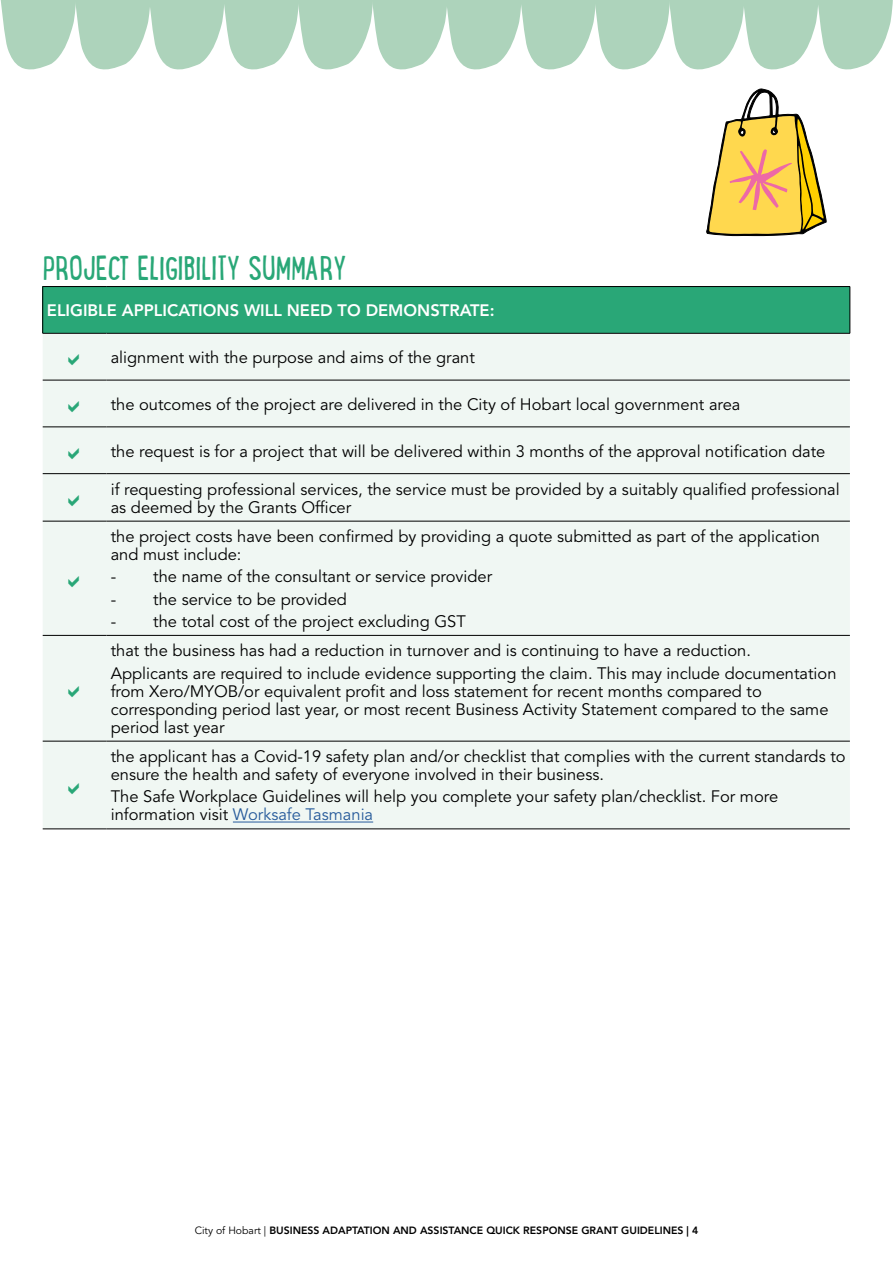
<style>
.page{position:relative;width:893px;height:1263px;background:#fff}
.page>*{position:absolute;margin:0;border:0;box-sizing:border-box;transform-origin:0 0}
.t1{font:36px "Lunch Box";letter-spacing:-.015em;color:#29a777}
.t2{font:16.5px/18px "Avenir LT Std";color:#000}
.t3{font:800 16.5px "Avenir LT Std";color:#fff}
.t4{font:800 10.5px "Avenir LT Std";color:#000}
.s1{color:#275b9b}
.s2{font-weight:400}
</style>
<div class="page">
<svg style="left:0;top:0;width:893px;height:237px"></svg>
<div style="left:43px;top:287px;width:807px;height:46px;background:#29a777"></div>
<div style="left:43px;top:334px;width:807px;height:495px;background:#f0f7f3"></div>
<hr style="left:43px;top:286px;width:63px;height:1px;background:#000">
<hr style="left:106px;top:286px;width:744px;height:1px;background:#000">
<hr style="left:42px;top:287px;width:1px;height:46px;background:#000">
<hr style="left:850px;top:287px;width:1px;height:46px;background:#000">
<hr style="left:43px;top:333px;width:63px;height:1px;background:#000">
<hr style="left:106px;top:333px;width:744px;height:1px;background:#000">
<hr style="left:43px;top:380px;width:63px;height:1px;background:#000">
<hr style="left:106px;top:380px;width:744px;height:1px;background:#000">
<hr style="left:43px;top:427px;width:63px;height:1px;background:#000">
<hr style="left:106px;top:427px;width:744px;height:1px;background:#000">
<hr style="left:43px;top:473px;width:63px;height:1px;background:#000">
<hr style="left:106px;top:473px;width:744px;height:1px;background:#000">
<hr style="left:43px;top:521px;width:63px;height:1px;background:#000">
<hr style="left:106px;top:521px;width:744px;height:1px;background:#000">
<hr style="left:43px;top:635px;width:63px;height:1px;background:#000">
<hr style="left:106px;top:635px;width:744px;height:1px;background:#000">
<hr style="left:43px;top:741px;width:63px;height:1px;background:#000">
<hr style="left:106px;top:741px;width:744px;height:1px;background:#000">
<hr style="left:43px;top:829px;width:63px;height:1px;background:#000">
<hr style="left:106px;top:829px;width:744px;height:1px;background:#000">
<hr style="left:233px;top:822px;width:140px;height:1px;background:#275b9b">
<svg style="left:69px;top:354px;width:10px;height:12px"></svg>
<svg style="left:69px;top:401px;width:10px;height:11px"></svg>
<svg style="left:69px;top:448px;width:10px;height:11px"></svg>
<svg style="left:69px;top:495px;width:10px;height:11px"></svg>
<svg style="left:69px;top:576px;width:10px;height:11px"></svg>
<svg style="left:69px;top:686px;width:10px;height:11px"></svg>
<svg style="left:69px;top:782px;width:10px;height:12px"></svg>
<h1 class="t1" style="left:43px;top:243px;width:306px">PROJECT ELIGIBILITY SUMMARY</h1>
<p class="t3" style="left:47px;top:301px;width:449px">ELIGIBLE APPLICATIONS WILL NEED TO DEMONSTRATE:</p>
<p class="t2" style="left:111px;top:349px;width:366px">alignment with the purpose and aims of the grant</p>
<p class="t2" style="left:111px;top:395px;width:631px">the outcomes of the project are delivered in the City of Hobart local government area</p>
<p class="t2" style="left:111px;top:442px;width:716px">the request is for a project that will be delivered within 3 months of the approval notification date</p>
<p class="t2" style="left:111px;top:480px;width:731px">if requesting professional services, the service must be provided by a suitably qualified professional as deemed by the Grants Officer</p>
<p class="t2" style="left:111px;top:528px;width:711px">the project costs have been confirmed by providing a quote submitted as part of the application and must include:</p>
<p class="t2" style="left:111px;top:568px;width:383px">- the name of the consultant or service provider</p>
<p class="t2" style="left:111px;top:590px;width:238px">- the service to be provided</p>
<p class="t2" style="left:111px;top:607px;width:642px;line-height:29.4px">- the total cost of the project excluding GST<br>that the business has had a reduction in turnover and is continuing to have a reduction.</p>
<p class="t2" style="left:111px;top:664px;width:727px">Applicants are required to include evidence supporting the claim. This may include documentation from Xero/MYOB/or equivalent profit and loss statement for recent months compared to corresponding period last year, or most recent Business Activity Statement compared to the same period last year</p>
<p class="t2" style="left:111px;top:748px;width:736px">the applicant has a Covid-19 safety plan and/or checklist that complies with the current standards to ensure the health and safety of everyone involved in their business.</p>
<p class="t2" style="left:111px;top:788px;width:669px">The Safe Workplace Guidelines will help you complete your safety plan/checklist. For more information visit <span class="s1">Worksafe Tasmania</span></p>
<p class="t4" style="left:195px;top:1224px;width:505px"><span class="s2">City of Hobart |</span> BUSINESS ADAPTATION AND ASSISTANCE QUICK RESPONSE GRANT GUIDELINES | 4</p>
</div>
